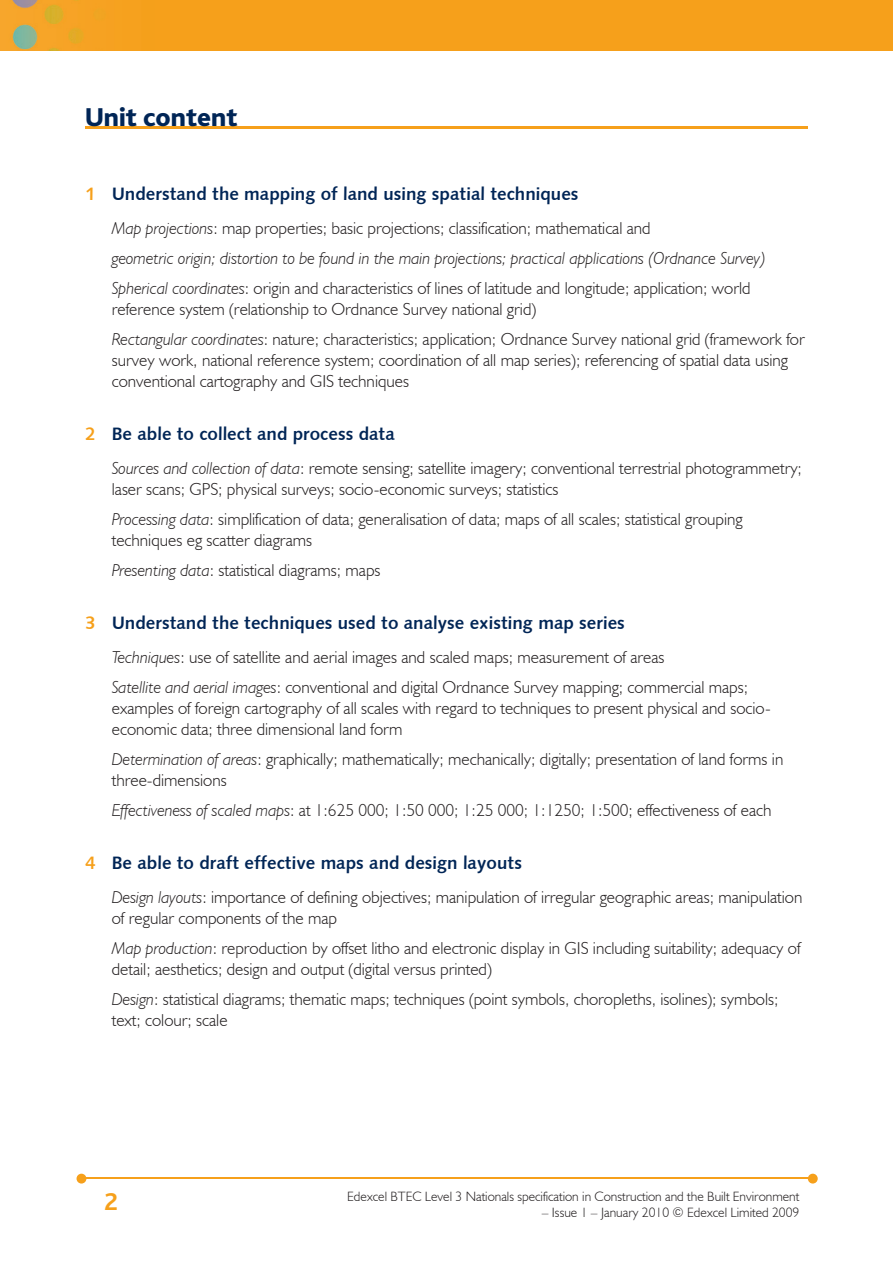
<style>
.page{position:relative;width:893px;height:1263px;background:#fff}
.page>*{position:absolute;margin:0;border:0;box-sizing:border-box;transform-origin:0 0}
.t1{font:800 27px "Bliss";color:#002556}
.t2{font:700 25.5px "Bliss";color:#f6a01b}
.t3{font:18px "Humanist 531 BT Bold A";color:#002556}
.t4{font:300 17.25px/21px "Humanist 521 BT";color:#231f20}
.t5{font:300 13.5px "Humanist 521 BT";color:#231f20}
.s1{color:#f6a01b}
.s2{font-style:italic}
</style>
<div class="page">
<img style="left:0;top:0;width:893px;height:51px">
<hr style="left:82px;top:1178px;width:728px;height:1px;background:#f6a01b">
<svg style="left:808px;top:1174px;width:10px;height:9px"></svg>
<svg style="left:77px;top:1174px;width:9px;height:9px"></svg>
<hr style="left:85px;top:126px;width:723px;height:2px;background:#f6a01b">
<h1 class="t1" style="left:85px;top:103px;width:154px">Unit content</h1>
<p class="t3" style="left:85px;top:182px;width:495px"><span class="s1">1</span> Understand the mapping of land using spatial techniques</p>
<p class="t4" style="left:112px;top:213px;width:655px;line-height:30px"><span class="s2">Map projections</span>: map properties; basic projections; classification; mathematical and<br><span class="s2">geometric origin; distortion to be found in the main projections; practical applications (Ordnance Survey)<br>Spherical coordinates</span>: origin and characteristics of lines of latitude and longitude; application; world</p>
<p class="t4" style="left:112px;top:294px;width:694px;line-height:30px">reference system (relationship to Ordnance Survey national grid)<br><span class="s2">Rectangular coordinates</span>: nature; characteristics; application; Ordnance Survey national grid (framework for</p>
<p class="t4" style="left:112px;top:349px;width:678px">survey work, national reference system; coordination of all map series); referencing of spatial data using conventional cartography and GIS techniques</p>
<p class="t3" style="left:85px;top:422px;width:311px"><span class="s1">2</span> Be able to collect and process data</p>
<p class="t4" style="left:112px;top:457px;width:692px"><span class="s2">Sources and collection of data</span>: remote sensing; satellite imagery; conventional terrestrial photogrammetry; laser scans; GPS; physical surveys; socio-economic surveys; statistics</p>
<p class="t4" style="left:112px;top:508px;width:632px"><span class="s2">Processing data</span>: simplification of data; generalisation of data; maps of all scales; statistical grouping techniques eg scatter diagrams</p>
<p class="t4" style="left:112px;top:559px;width:270px"><span class="s2">Presenting data</span>: statistical diagrams; maps</p>
<p class="t3" style="left:85px;top:611px;width:541px"><span class="s1">3</span> Understand the techniques used to analyse existing map series</p>
<p class="t4" style="left:112px;top:642px;width:638px;line-height:30px"><span class="s2">Techniques</span>: use of satellite and aerial images and scaled maps; measurement of areas<br><span class="s2">Satellite and aerial images</span>: conventional and digital Ordnance Survey mapping; commercial maps;</p>
<p class="t4" style="left:112px;top:697px;width:660px">examples of foreign cartography of all scales with regard to techniques to present physical and socio&shy;economic data; three dimensional land form</p>
<p class="t4" style="left:112px;top:748px;width:673px"><span class="s2">Determination of areas</span>: graphically; mathematically; mechanically; digitally; presentation of land forms in three-dimensions</p>
<p class="t4" style="left:112px;top:799px;width:661px"><span class="s2">Effectiveness of scaled maps</span>: at 1:625 000; 1:50 000; 1:25 000; 1:1250; 1:500; effectiveness of each</p>
<p class="t3" style="left:85px;top:851px;width:438px"><span class="s1">4</span> Be able to draft effective maps and design layouts</p>
<p class="t4" style="left:112px;top:886px;width:692px"><span class="s2">Design layouts</span>: importance of defining objectives; manipulation of irregular geographic areas; manipulation of regular components of the map</p>
<p class="t4" style="left:112px;top:937px;width:690px"><span class="s2">Map production</span>: reproduction by offset litho and electronic display in GIS including suitability; adequacy of detail; aesthetics; design and output (digital versus printed)</p>
<p class="t4" style="left:112px;top:988px;width:668px"><span class="s2">Design</span>: statistical diagrams; thematic maps; techniques (point symbols, choropleths, isolines); symbols; text; colour; scale</p>
<h2 class="t2" style="left:104px;top:1189px;width:15px">2</h2>
<p class="t5" style="left:347px;top:1188px;width:454px">Edexcel BTEC Level 3 Nationals specification in Construction and the Built Environment</p>
<p class="t5" style="left:542px;top:1204px;width:259px">– Issue 1 – January 2010 © Edexcel Limited 2009</p>
</div>
